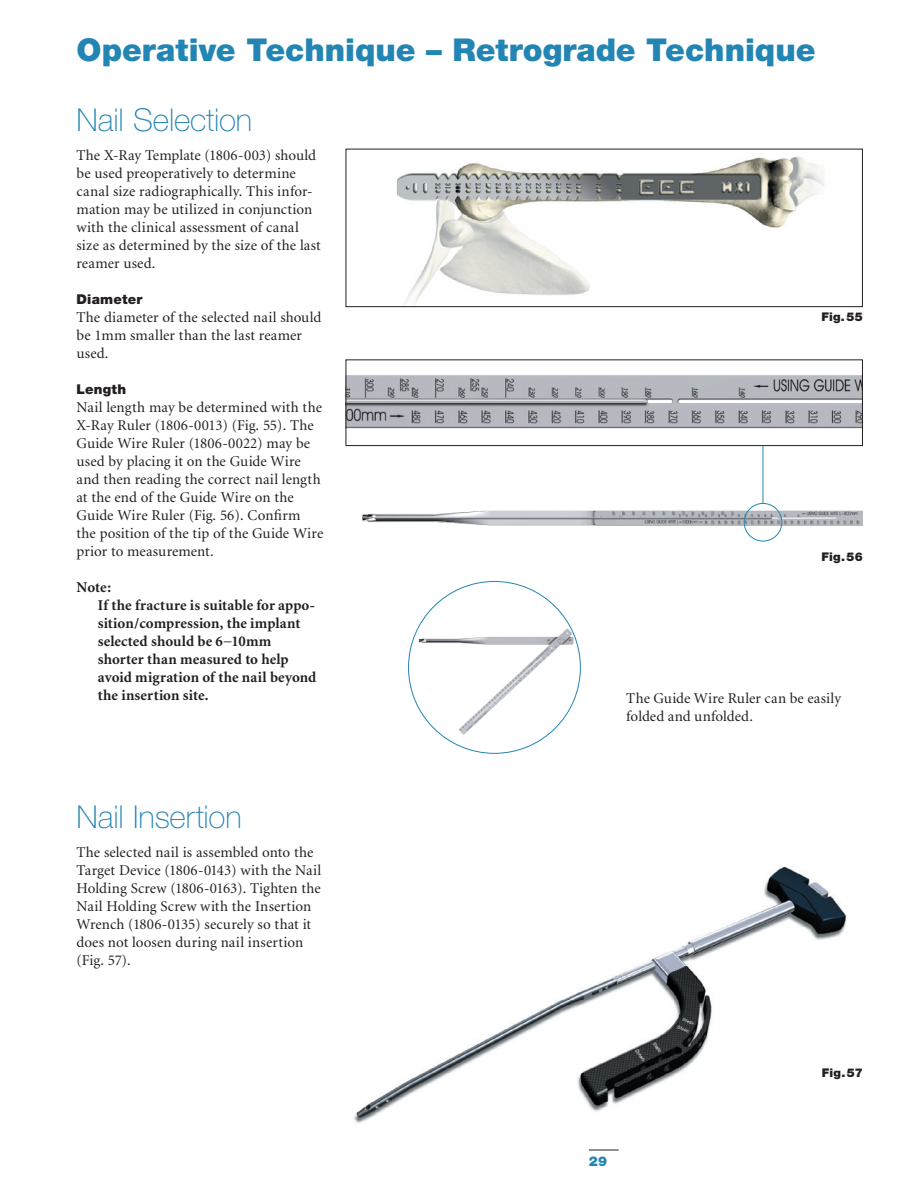
<style>
.page{position:relative;width:918px;height:1188px;background:#fff}
.page>*{position:absolute;margin:0;border:0;box-sizing:border-box;transform-origin:0 0}
.t1{font:900 31.5px "Helvetica Neue";color:#2385b3}
.t2{font:100 31.5px "Helvetica Neue";letter-spacing:-.005em;color:#2385b3}
.t3{font:15px/18px "Minion";letter-spacing:.005em;color:#231f20}
.t4{font:700 15px/18px "Minion";letter-spacing:.005em;color:#231f20}
.t5{font:900 13.5px "Helvetica Neue";letter-spacing:.015em;color:#231f20}
.t6{font:900 13.5px "Helvetica Neue";color:#2385b3}
.t7{font:900 12px "Helvetica Neue";letter-spacing:.01em;color:#231f20}
</style>
<div class="page">
<img style="left:354px;top:866px;width:493px;height:257px">
<img style="left:417px;top:626px;width:163px;height:110px">
<img style="left:348px;top:375px;width:513px;height:54px">
<div style="left:346px;top:360px;width:517px;height:86px;border:1px solid #231f20"></div>
<img style="left:363px;top:493px;width:500px;height:49px">
<div style="left:744px;top:503px;width:38px;height:38px;border:1px solid #2385b3;border-radius:50%"></div>
<hr style="left:763px;top:445px;width:1px;height:58px;background:#2385b3">
<img style="left:396px;top:156px;width:429px;height:148px">
<div style="left:346px;top:149px;width:517px;height:158px;border:1px solid #231f20"></div>
<hr style="left:589px;top:1150px;width:30px;height:1px;background:#231f20">
<h1 class="t1" style="left:77px;top:31px;width:741px">Operative Technique – Retrograde Technique</h1>
<h1 class="t2" style="left:77px;top:102px;width:177px">Nail Selection</h1>
<p class="t3" style="left:77px;top:147px;width:246px">The X-Ray Template (1806-003) should be used preoperatively to determine canal size radiographically. This infor&shy;mation may be utilized in conjunction with the clinical assessment of canal size as determined by the size of the last reamer used.</p>
<p class="t5" style="left:77px;top:291px;width:67px">Diameter</p>
<p class="t3" style="left:77px;top:309px;width:246px">The diameter of the selected nail should be 1mm smaller than the last reamer used.</p>
<p class="t5" style="left:77px;top:381px;width:51px">Length</p>
<p class="t3" style="left:77px;top:399px;width:248px">Nail length may be determined with the X-Ray Ruler (1806-0013) (Fig. 55). The Guide Wire Ruler (1806-0022) may be used by placing it on the Guide Wire and then reading the correct nail length at the end of the Guide Wire on the Guide Wire Ruler (Fig. 56). Confirm the position of the tip of the Guide Wire prior to measurement.</p>
<p class="t4" style="left:98px;top:579px;width:220px;text-indent:-21px">Note:<br>If the fracture is suitable for appo&shy;sition/compression, the implant selected should be 6−10mm shorter than measured to help avoid migration of the nail beyond the insertion site.</p>
<h1 class="t2" style="left:77px;top:799px;width:167px">Nail Insertion</h1>
<p class="t3" style="left:77px;top:844px;width:246px">The selected nail is assembled onto the Target Device (1806-0143) with the Nail Holding Screw (1806-0163). Tighten the Nail Holding Screw with the Insertion Wrench (1806-0135) securely so that it does not loosen during nail insertion (Fig. 57).</p>
<p class="t7" style="left:821px;top:309px;width:43px">Fig.55</p>
<p class="t7" style="left:822px;top:549px;width:43px">Fig.56</p>
<p class="t3" style="left:626px;top:690px;width:216px">The Guide Wire Ruler can be easily folded and unfolded.</p>
<p class="t6" style="left:589px;top:1154px;width:20px">29</p>
<p class="t7" style="left:822px;top:1066px;width:42px">Fig.57</p>
</div>
